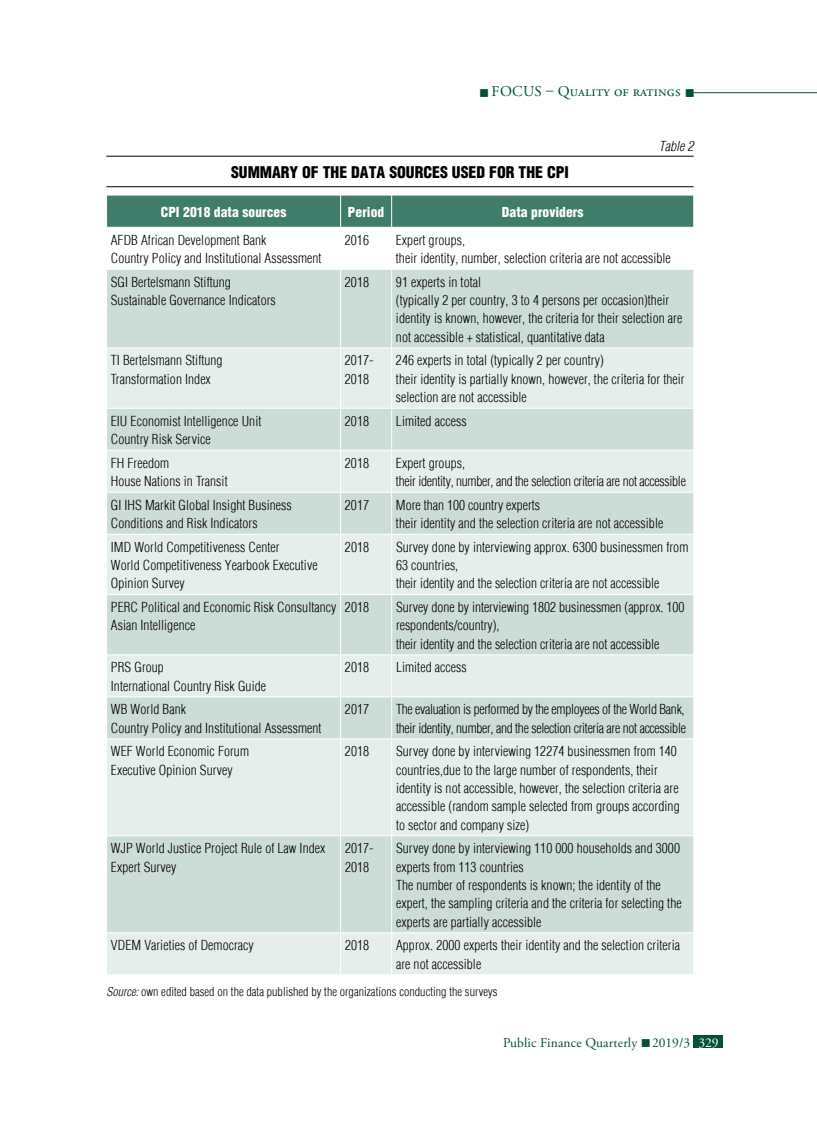
<style>
.page{position:relative;width:817px;height:1136px;background:#fff}
.page>*{position:absolute;margin:0;border:0;box-sizing:border-box;transform-origin:0 0}
.t1{font:900 condensed 15.75px "H Helvetica";color:#000}
.t2{font:15px "Adobe Garamond Pro";letter-spacing:.01em;color:#005138}
.t3{font:300 condensed 13.5px/18.3px "H Helvetica";letter-spacing:.005em;color:#000}
.t4{font:300 condensed 13.5px/18.3px "H Helvetica";letter-spacing:-.02em;color:#000}
.t5{font:900 condensed 13.5px "H Helvetica";letter-spacing:.005em;color:#fff}
.t6{font:13.5px "Adobe Garamond Pro";color:#005138}
.t7{font:italic 300 condensed 13.5px "H Helvetica";letter-spacing:.005em;color:#000}
.t8{font:300 condensed 12px "H Helvetica";letter-spacing:.005em;color:#000}
.s1{font-style:italic}
.s2{color:#fff}
</style>
<div class="page">
<hr style="left:693px;top:92px;width:123px;height:1px;background:#005138">
<div style="left:693px;top:1035px;width:30px;height:12px;background:#005138"></div>
<hr style="left:106px;top:156px;width:587px;height:1px;background:#000">
<hr style="left:106px;top:186px;width:587px;height:1px;background:#000">
<div style="left:107px;top:196px;width:586px;height:31px;background:#407c6a"></div>
<div style="left:107px;top:270px;width:586px;height:77px;background:#ccdcd7"></div>
<svg style="left:107px;top:348px;width:586px;height:626px;fill:#e6eeeb"></svg>
<hr style="left:340px;top:195px;width:1px;height:32px;background:#fff">
<hr style="left:391px;top:195px;width:1px;height:32px;background:#fff">
<hr style="left:340px;top:269px;width:1px;height:79px;background:#fff">
<hr style="left:391px;top:269px;width:1px;height:79px;background:#fff">
<hr style="left:340px;top:348px;width:1px;height:60px;background:#fff">
<hr style="left:391px;top:348px;width:1px;height:60px;background:#fff">
<hr style="left:106px;top:408px;width:234px;height:1px;background:#fff">
<hr style="left:340px;top:408px;width:51px;height:1px;background:#fff">
<hr style="left:340px;top:408px;width:1px;height:42px;background:#fff">
<hr style="left:391px;top:408px;width:302px;height:1px;background:#fff">
<hr style="left:391px;top:408px;width:1px;height:42px;background:#fff">
<hr style="left:106px;top:450px;width:234px;height:1px;background:#fff">
<hr style="left:340px;top:450px;width:51px;height:1px;background:#fff">
<hr style="left:340px;top:450px;width:1px;height:42px;background:#fff">
<hr style="left:391px;top:450px;width:302px;height:1px;background:#fff">
<hr style="left:391px;top:450px;width:1px;height:42px;background:#fff">
<hr style="left:106px;top:492px;width:234px;height:1px;background:#fff">
<hr style="left:340px;top:492px;width:51px;height:1px;background:#fff">
<hr style="left:340px;top:492px;width:1px;height:42px;background:#fff">
<hr style="left:391px;top:492px;width:302px;height:1px;background:#fff">
<hr style="left:391px;top:492px;width:1px;height:42px;background:#fff">
<hr style="left:106px;top:534px;width:234px;height:1px;background:#fff">
<hr style="left:340px;top:534px;width:51px;height:1px;background:#fff">
<hr style="left:340px;top:534px;width:1px;height:60px;background:#fff">
<hr style="left:391px;top:534px;width:302px;height:1px;background:#fff">
<hr style="left:391px;top:534px;width:1px;height:60px;background:#fff">
<hr style="left:106px;top:594px;width:234px;height:1px;background:#fff">
<hr style="left:340px;top:594px;width:51px;height:1px;background:#fff">
<hr style="left:340px;top:594px;width:1px;height:60px;background:#fff">
<hr style="left:391px;top:594px;width:302px;height:1px;background:#fff">
<hr style="left:391px;top:594px;width:1px;height:60px;background:#fff">
<hr style="left:106px;top:654px;width:234px;height:1px;background:#fff">
<hr style="left:340px;top:654px;width:51px;height:1px;background:#fff">
<hr style="left:340px;top:655px;width:1px;height:41px;background:#fff">
<hr style="left:391px;top:654px;width:302px;height:1px;background:#fff">
<hr style="left:391px;top:655px;width:1px;height:41px;background:#fff">
<hr style="left:106px;top:696px;width:234px;height:1px;background:#fff">
<hr style="left:340px;top:696px;width:51px;height:1px;background:#fff">
<hr style="left:340px;top:697px;width:1px;height:41px;background:#fff">
<hr style="left:391px;top:696px;width:302px;height:1px;background:#fff">
<hr style="left:391px;top:697px;width:1px;height:41px;background:#fff">
<hr style="left:340px;top:739px;width:1px;height:96px;background:#fff">
<hr style="left:391px;top:739px;width:1px;height:96px;background:#fff">
<hr style="left:340px;top:835px;width:1px;height:97px;background:#fff">
<hr style="left:391px;top:835px;width:1px;height:97px;background:#fff">
<hr style="left:340px;top:932px;width:1px;height:42px;background:#fff">
<hr style="left:391px;top:932px;width:1px;height:42px;background:#fff">
<hr style="left:106px;top:738px;width:234px;height:1px;background:#fff">
<hr style="left:340px;top:738px;width:51px;height:1px;background:#fff">
<hr style="left:391px;top:738px;width:302px;height:1px;background:#fff">
<hr style="left:106px;top:835px;width:234px;height:1px;background:#fff">
<hr style="left:340px;top:835px;width:51px;height:1px;background:#fff">
<hr style="left:391px;top:835px;width:302px;height:1px;background:#fff">
<hr style="left:106px;top:932px;width:234px;height:1px;background:#fff">
<hr style="left:340px;top:932px;width:51px;height:1px;background:#fff">
<hr style="left:391px;top:932px;width:302px;height:1px;background:#fff">
<p class="t2" style="left:479px;top:82px;width:217px">■ focus – Quality of ratings ■</p>
<p class="t7" style="left:658px;top:138px;width:36px">Table 2</p>
<p class="t1" style="left:231px;top:162px;width:332px">SUMMARY OF THE DATA SOURCES USED FOR THE CPI</p>
<p class="t5" style="left:161px;top:203px;width:127px">CPI 2018 DATA SOURCES</p>
<p class="t5" style="left:348px;top:203px;width:38px">PERIOD</p>
<p class="t5" style="left:502px;top:203px;width:83px">DATA PROVIDERS</p>
<p class="t3" style="left:111px;top:230px;width:212px">AFDB African Development Bank<br>Country Policy and Institutional Assessment</p>
<p class="t3" style="left:345px;top:230px;width:26px">2016</p>
<p class="t3" style="left:396px;top:230px;width:276px">Expert groups,<br>their identity, number, selection criteria are not accessible</p>
<p class="t3" style="left:111px;top:272px;width:166px">SG I Bertelsmann Stiftung<br>Sustainable Governance Indicators</p>
<p class="t3" style="left:345px;top:272px;width:26px">2018</p>
<p class="t3" style="left:396px;top:272px;width:288px">91 experts in total<br>(typically 2 per country, 3 to 4 persons per occasion)their identity is known, however, the criteria for their selection are not accessible + statistical, quantitative data</p>
<p class="t3" style="left:111px;top:351px;width:113px">TI Bertelsmann Stiftung<br>Transformation Index</p>
<p class="t3" style="left:345px;top:351px;width:30px">2017-<br>2018</p>
<p class="t3" style="left:396px;top:351px;width:290px">246 experts in total (typically 2 per country)<br>their identity is partially known, however, the criteria for their selection are not accessible</p>
<p class="t3" style="left:111px;top:411px;width:152px">EIU Economist Intelligence Unit<br>Country Risk Service</p>
<p class="t3" style="left:345px;top:411px;width:26px">2018</p>
<p class="t3" style="left:396px;top:411px;width:72px">Limited access</p>
<p class="t3" style="left:111px;top:453px;width:118px">FH Freedom<br>House Nations in Transit</p>
<p class="t3" style="left:345px;top:453px;width:26px">2018</p>
<p class="t4" style="left:396px;top:453px;width:291px">Expert groups,<br>their identity, number, and the selection criteria are not accessible</p>
<p class="t3" style="left:111px;top:495px;width:182px">GI IHS Markit Global Insight Business<br>Conditions and Risk Indicators</p>
<p class="t3" style="left:345px;top:495px;width:26px">2017</p>
<p class="t3" style="left:396px;top:495px;width:269px">More than 100 country experts<br>their identity and the selection criteria are not accessible</p>
<p class="t3" style="left:111px;top:537px;width:208px">IMD World Competitiveness Center<br>World Competitiveness Yearbook Executive<br>Opinion Survey</p>
<p class="t3" style="left:345px;top:537px;width:26px">2018</p>
<p class="t3" style="left:396px;top:537px;width:294px">Survey done by interviewing approx. 6300 businessmen from<br>63 countries,<br>their identity and the selection criteria are not accessible</p>
<p class="t3" style="left:111px;top:597px;width:227px">PERC Political and Economic Risk Consultancy<br>Asian Intelligence</p>
<p class="t3" style="left:345px;top:597px;width:26px">2018</p>
<p class="t3" style="left:396px;top:597px;width:290px">Survey done by interviewing 1802 businessmen (approx. 100 respondents/country),<br>their identity and the selection criteria are not accessible</p>
<p class="t3" style="left:111px;top:658px;width:157px">PRS Group<br>International Country Risk Guide</p>
<p class="t3" style="left:345px;top:658px;width:26px">2018</p>
<p class="t3" style="left:396px;top:658px;width:72px">Limited access</p>
<p class="t3" style="left:111px;top:700px;width:212px">WB World Bank<br>Country Policy and Institutional Assessment</p>
<p class="t3" style="left:345px;top:700px;width:26px">2017</p>
<p class="t4" style="left:396px;top:700px;width:291px">The evaluation is performed by the employees of the World Bank, their identity, number, and the selection criteria are not accessible</p>
<p class="t3" style="left:111px;top:742px;width:139px">WEF World Economic Forum<br>Executive Opinion Survey</p>
<p class="t3" style="left:345px;top:742px;width:26px">2018</p>
<p class="t3" style="left:396px;top:742px;width:285px">Survey done by interviewing 12274 businessmen from 140 countries,due to the large number of respondents, their identity is not accessible, however, the selection criteria are accessible (random sample selected from groups according to sector and company size)</p>
<p class="t3" style="left:111px;top:839px;width:216px">WJP World Justice Project Rule of Law Index<br>Expert Survey</p>
<p class="t3" style="left:345px;top:839px;width:30px">2017-<br>2018</p>
<p class="t3" style="left:396px;top:839px;width:287px">Survey done by interviewing 110 000 households and 3000 experts from 113 countries<br>The number of respondents is known; the identity of the expert, the sampling criteria and the criteria for selecting the experts are partially accessible</p>
<p class="t3" style="left:111px;top:935px;width:144px">VDEM Varieties of Democracy</p>
<p class="t3" style="left:345px;top:935px;width:26px">2018</p>
<p class="t3" style="left:396px;top:935px;width:285px">Approx. 2000 experts their identity and the selection criteria are not accessible</p>
<p class="t8" style="left:106px;top:984px;width:392px"><span class="s1">Source:</span> own edited based on the data published by the organizations conducting the surveys</p>
<p class="t6" style="left:503px;top:1034px;width:217px">Public Finance Quarterly ■ 2019/3 <span class="s2">329</span></p>
</div>
